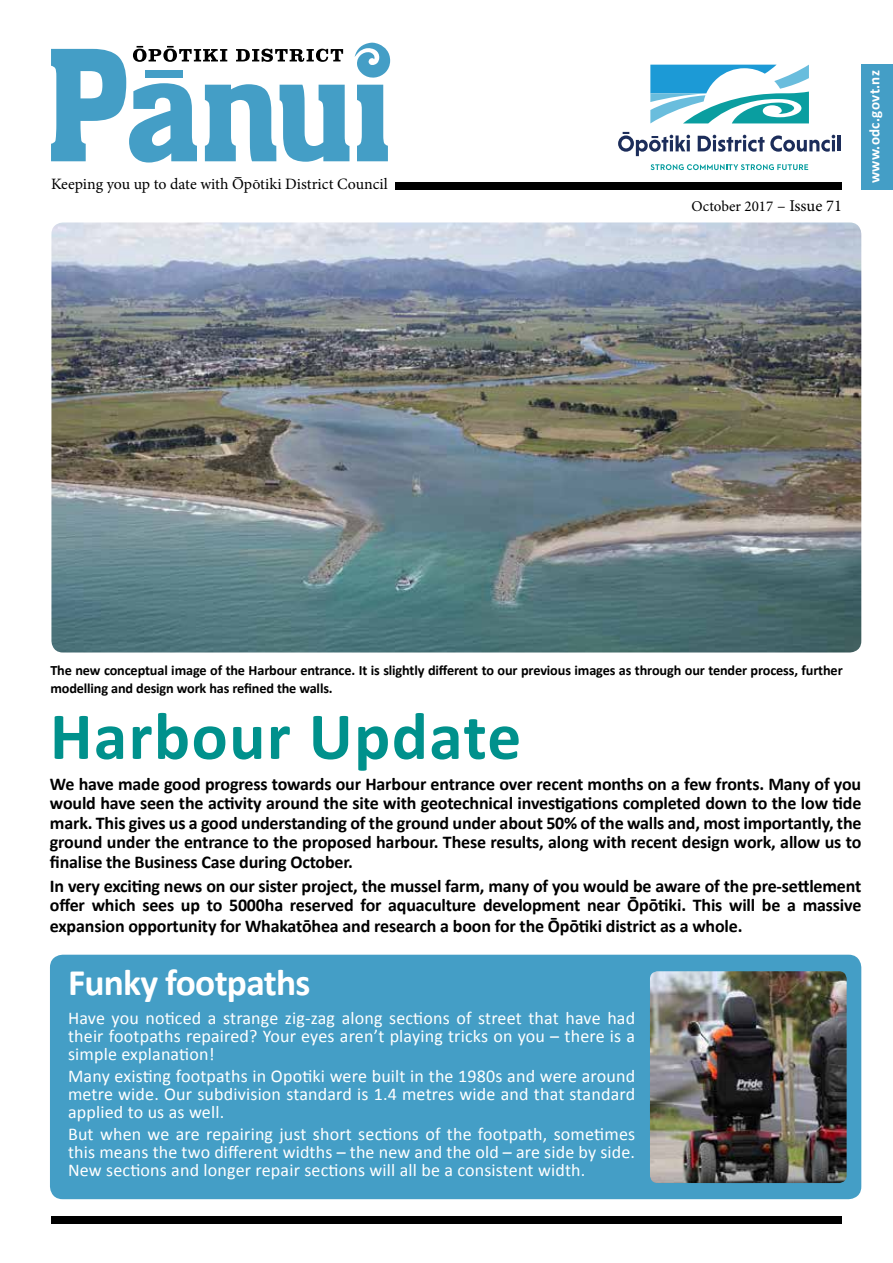
<style>
.page{position:relative;width:893px;height:1263px;background:#fff}
.page>*{position:absolute;margin:0;border:0;box-sizing:border-box;transform-origin:0 0}
.t1{font:700 67.5px "Calibri";letter-spacing:.02em;color:#00918c}
.t2{font:700 37.5px "Calibri";letter-spacing:-.02em;color:#fff}
.t3{font:700 18px/19.5px "Calibri";letter-spacing:-.01em;color:#000;text-align:justify}
.t4{font:18px/18px "Calibri";letter-spacing:.01em;color:#fff;text-align:justify}
.t5{font:15.9px "Minion Pro";color:#000}
.t6{font:15px "Minion Pro";color:#000}
.t7{font:700 15px "Calibri";letter-spacing:.02em;color:#fff}
.t8{font:700 14.25px/18px "Calibri";letter-spacing:-.01em;color:#000}
.s1{font-size:16.5px}
</style>
<div class="page">
<div style="left:50px;top:955px;width:811px;height:244px;background:#449ec6;border-radius:13px"></div>
<img style="left:51px;top:222px;width:810px;height:430px">
<img style="left:650px;top:971px;width:197px;height:212px">
<div style="left:861px;top:64px;width:32px;height:125px;background:#449ec6"></div>
<svg style="left:357px;top:85px;width:31px;height:76px"></svg>
<svg style="left:355px;top:42px;width:35px;height:36px"></svg>
<div style="left:395px;top:182px;width:447px;height:7px;background:#000"></div>
<div style="left:51px;top:1216px;width:791px;height:7px;background:#000"></div>
<svg style="left:51px;top:46px;width:298px;height:117px"></svg>
<svg style="left:618px;top:132px;width:72px;height:24px"></svg>
<svg style="left:698px;top:135px;width:137px;height:17px"></svg>
<hr style="left:838px;top:135px;width:3px;height:16px;background:#1c2d5a">
<svg style="left:650px;top:164px;width:158px;height:6px"></svg>
<svg style="left:650px;top:65px;width:159px;height:58px"></svg>
<p class="t5" style="left:234px;top:165px;width:10px">–</p>
<p class="t5" style="left:51px;top:173px;width:338px">Keeping you up to date with Opo-tiki District Council</p>
<p class="t6" style="left:692px;top:196px;width:152px">October 2017 <span class="s1">– Issue 71</span></p>
<p class="t7" style="left:865px;top:183px;width:114px;rotate:-90deg">www.odc.govt.nz</p>
<p class="t8" style="left:50px;top:661px;width:794px">The new conceptual image of the Harbour entrance. It is slightly different to our previous images as through our tender process, further modelling and design work has refined the walls.</p>
<h1 class="t1" style="left:50px;top:693px;width:473px">Harbour Update</h1>
<p class="t3" style="left:50px;top:774px;width:813px">We have made good progress towards our Harbour entrance over recent months on a few fronts. Many of you would have seen the activity around the site with geotechnical investigations completed down to the low tide mark. This gives us a good understanding of the ground under about 50% of the walls and, most importantly, the ground under the entrance to the proposed harbour. These results, along with recent design work, allow us to finalise the Business Case during October.</p>
<p class="t3" style="left:50px;top:875px;width:813px;line-height:20.2px">In very exciting news on our sister project, the mussel farm, many of you would be aware of the pre-settlement offer which sees up to 5000ha reserved for aquaculture development near Ōpōtiki. This will be a massive expansion opportunity for Whakatōhea and research a boon for the Ōpōtiki district as a whole.</p>
<h2 class="t2" style="left:68px;top:959px;width:244px">Funky footpaths</h2>
<p class="t4" style="left:68px;top:1009px;width:569px">Have you noticed a strange zig-zag along sections of street that have had their footpaths repaired? Your eyes aren’t playing tricks on you – there is a simple explanation!</p>
<p class="t4" style="left:68px;top:1067px;width:569px">Many existing footpaths in Opotiki were built in the 1980s and were around metre wide. Our subdivision standard is 1.4 metres wide and that standard applied to us as well.</p>
<p class="t4" style="left:68px;top:1125px;width:569px">But when we are repairing just short sections of the footpath, sometimes this means the two different widths – the new and the old – are side by side.<br>New sections and longer repair sections will all be a consistent width.</p>
</div>
